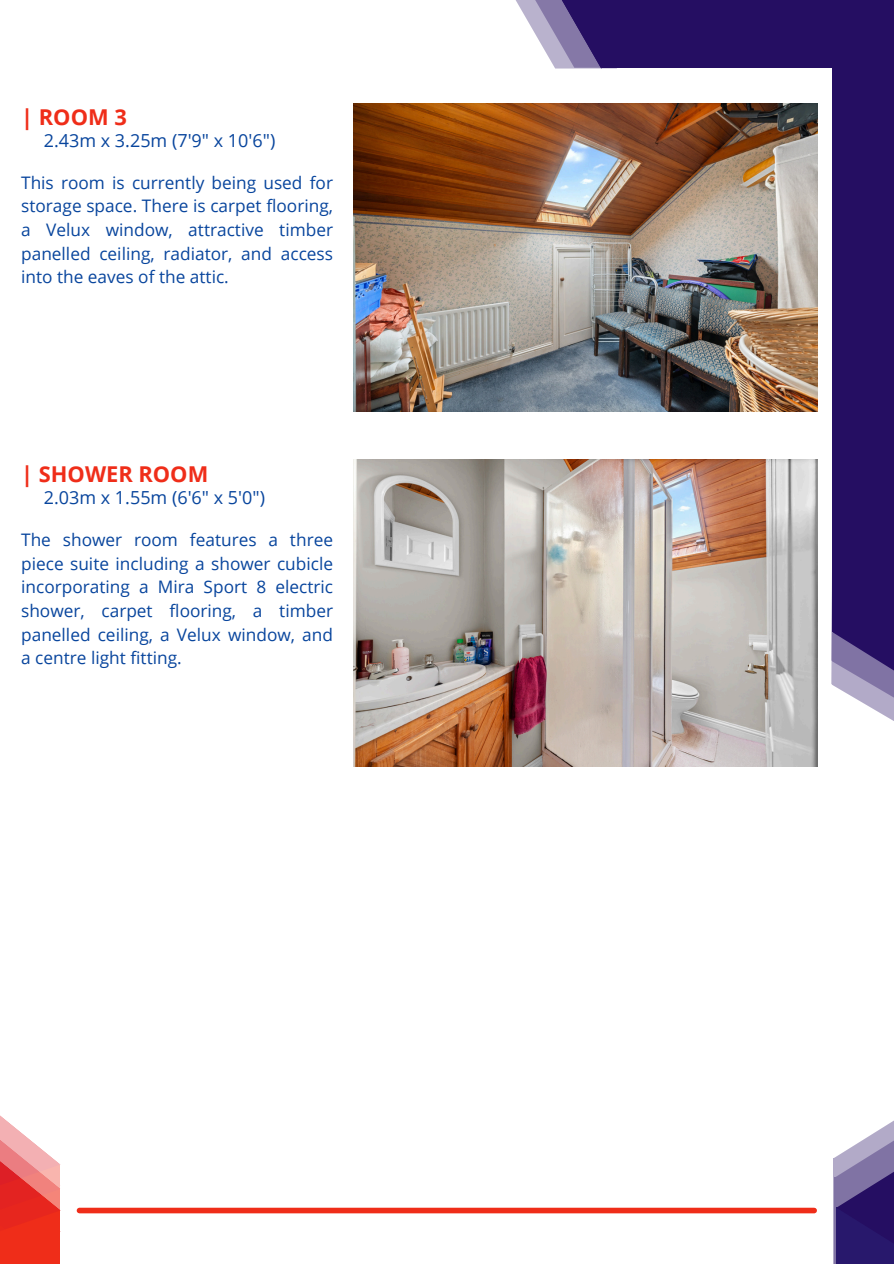
<style>
.page{position:relative;width:894px;height:1264px;background:#fff}
.page>*{position:absolute;margin:0;border:0;box-sizing:border-box;transform-origin:0 0}
.t1{font:700 21.9px "Open Sans";color:#ef2d19}
.t2{font:18px "Open Sans";color:#08459d}
.t3{font:17.25px/23.7px "Open Sans";color:#08459d;text-align:justify}
</style>
<div class="page">
<svg style="left:515px;top:0;width:13px;height:21px"></svg>
<svg style="left:528px;top:0;width:27px;height:68px;fill:#b9b2cd"></svg>
<div style="left:602px;top:0;width:291px;height:68px;background:#250e62"></div>
<svg style="left:831px;top:585px;width:62px;height:136px"></svg>
<div style="left:832px;top:0;width:61px;height:631px;background:#250e62"></div>
<svg style="left:832px;top:631px;width:61px;height:60px;background:#6c5d95"></svg>
<svg style="left:555px;top:0;width:62px;height:69px"></svg>
<div style="left:833px;top:1177px;width:60px;height:86px;background:#28186c"></div>
<svg style="left:833px;top:1121px;width:60px;height:139px"></svg>
<svg style="left:0;top:1115px;width:61px;height:148px"></svg>
<div style="left:79px;top:1207px;width:735px;height:6px;background:#ef2d19"></div>
<img style="left:354px;top:103px;width:462px;height:308px">
<img style="left:354px;top:459px;width:462px;height:307px">
<p class="t1" style="left:21px;top:101px;width:107px">| ROOM 3</p>
<h1 class="t2" style="left:44px;top:127px;width:233px">2.43m x 3.25m (7'9" x 10'6")</h1>
<p class="t3" style="left:21px;top:170px;width:313px">This room is currently being used for storage space. There is carpet flooring, a Velux window, attractive timber panelled ceiling, radiator, and access into the eaves of the attic.</p>
<p class="t1" style="left:21px;top:459px;width:188px">| SHOWER ROOM</p>
<p class="t2" style="left:44px;top:485px;width:223px">2.03m x 1.55m (6'6" x 5'0")</p>
<p class="t3" style="left:21px;top:527px;width:313px">The shower room features a three piece suite including a shower cubicle incorporating a Mira Sport 8 electric shower, carpet flooring, a timber panelled ceiling, a Velux window, and a centre light fitting.</p>
</div>
